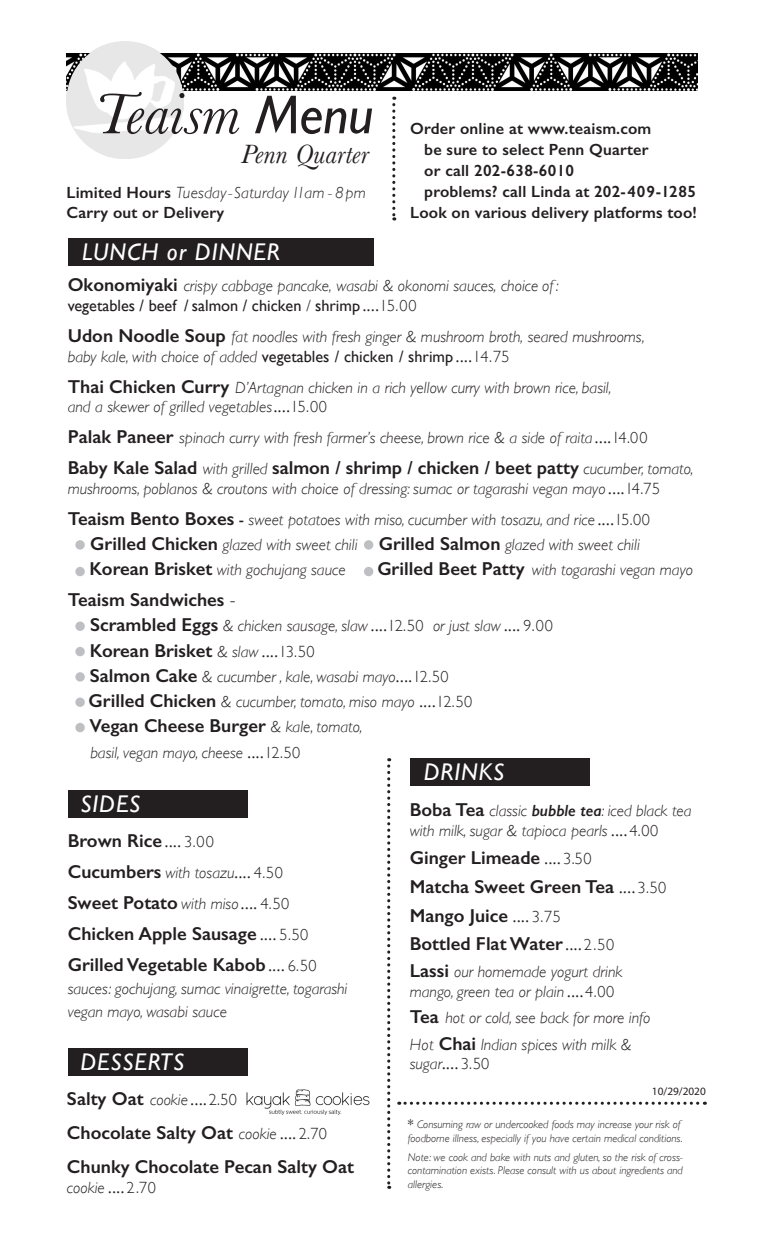
<style>
.page{position:relative;width:765px;height:1260px;background:#fff}
.page>*{position:absolute;margin:0;border:0;box-sizing:border-box;transform-origin:0 0}
.t1{font:italic 60px "Baskerville";color:#231f20}
.t2{font:italic 27.5px "Baskerville";letter-spacing:.01em;color:#231f20}
.t3{font:italic 24.12px "Gill Sans";letter-spacing:.04em;color:#fff}
.t4{font:600 18.75px "Gill Sans";color:#231f20}
.t5{font:italic 300 16.25px/19.6px "Gill Sans";color:#231f20}
.t6{font:600 16.25px "Gill Sans";letter-spacing:.01em;color:#231f20}
.t7{font:16.25px "Gill Sans";color:#231f20}
.t8{font:italic 300 16.25px "Gill Sans";letter-spacing:.02em;color:#231f20}
.t9{font:italic 300 11.25px/13.5px "Gill Sans";color:#231f20}
.t10{font:11.25px "Myriad Pro";color:#231f20}
.s1{font-family:"Gill Sans";font-size:55px}
.s2{font-weight:600;font-style:normal}
.s3{font-weight:600;font-style:normal;font-size:18.75px}
.s4{font-weight:300;font-style:italic}
.s5{font-weight:300}
.s6{font-weight:400;font-style:normal}
.s7{font-style:normal}
.s8{font-weight:300;font-style:italic;font-size:16.25px}
.s9{font-weight:400;font-size:16.25px}
.s10{font-weight:300;font-size:16.25px}
.s11{font-weight:600}
.s12{font-weight:300;font-size:16.38px}
.s13{font-weight:400;font-style:normal;font-size:13.75px}
</style>
<div class="page">
<img style="left:183px;top:54px;width:515px;height:36px">
<img style="left:67px;top:42px;width:116px;height:116px">
<div style="left:68px;top:238px;width:305px;height:28px;background:#231f20"></div>
<svg style="left:387px;top:758px;width:3px;height:431px"></svg>
<img style="left:246px;top:1089px;width:124px;height:26px">
<div style="left:68px;top:1048px;width:180px;height:28px;background:#231f20"></div>
<div style="left:410px;top:758px;width:180px;height:28px;background:#231f20"></div>
<svg style="left:399px;top:1102px;width:306px;height:3px"></svg>
<svg style="left:392px;top:97px;width:3px;height:123px"></svg>
<div style="left:364px;top:567px;width:9px;height:9px;background:#bebfc2;border-radius:50%"></div>
<div style="left:364px;top:540px;width:9px;height:10px;background:#bebfc2;border-radius:50%"></div>
<div style="left:75px;top:567px;width:10px;height:9px;background:#bebfc2;border-radius:50%"></div>
<div style="left:75px;top:540px;width:10px;height:10px;background:#bebfc2;border-radius:50%"></div>
<div style="left:68px;top:790px;width:180px;height:28px;background:#231f20"></div>
<div style="left:75px;top:622px;width:10px;height:9px;background:#bebfc2;border-radius:50%"></div>
<div style="left:75px;top:647px;width:10px;height:9px;background:#bebfc2;border-radius:50%"></div>
<div style="left:75px;top:672px;width:10px;height:10px;background:#bebfc2;border-radius:50%"></div>
<div style="left:75px;top:698px;width:10px;height:9px;background:#bebfc2;border-radius:50%"></div>
<div style="left:75px;top:723px;width:10px;height:9px;background:#bebfc2;border-radius:50%"></div>
<p class="t1" style="left:94px;top:74px;width:282px">Teaism <span class="s1">Menu</span></p>
<p class="t2" style="left:241px;top:136px;width:129px">Penn Quarter</p>
<p class="t8" style="left:67px;top:183px;width:301px"><span class="s2">Limited Hours</span> Tuesday-Saturday 11 am - 8 pm</p>
<p class="t6" style="left:67px;top:203px;width:159px">Carry out or Delivery</p>
<p class="t3" style="left:82px;top:238px;width:199px">LUNCH or DINNER</p>
<p class="t6" style="left:410px;top:119px;width:243px">Order online at www.teaism.com</p>
<p class="t6" style="left:424px;top:140px;width:226px">be sure to select Penn Quarter</p>
<p class="t6" style="left:424px;top:161px;width:151px">or call 202-638-6010</p>
<p class="t6" style="left:424px;top:182px;width:273px">problems? call Linda at 202-409-1285</p>
<p class="t6" style="left:410px;top:203px;width:288px">Look on various delivery platforms too!</p>
<p class="t5" style="left:68px;top:276px;width:493px"><span class="s3">Okonomiyaki</span> crispy cabbage pancake, wasabi &amp; okonomi sauces, choice of :</p>
<p class="t7" style="left:68px;top:296px;width:350px">vegetables / beef / salmon / chicken <span class="s4">/</span> shrimp ....<span class="s5">15.00</span></p>
<p class="t5" style="left:68px;top:327px;width:579px"><span class="s3">Udon Noodle Soup</span> fat noodles with fresh ginger &amp; mushroom broth, seared mushrooms,</p>
<p class="t7" style="left:68px;top:347px;width:443px"><span class="s4">baby kale, with choice of added</span> vegetables / chicken / shrimp ....<span class="s5">14.75</span></p>
<p class="t5" style="left:68px;top:377px;width:545px"><span class="s3">Thai Chicken Curry</span> D’Artagnan chicken in a rich yellow curry with brown rice, basil,</p>
<p class="t5" style="left:68px;top:397px;width:261px">and a skewer of grilled vegetables<span class="s6">....</span><span class="s7">15.00</span></p>
<p class="t5" style="left:68px;top:428px;width:581px"><span class="s3">Palak Paneer</span> spinach curry with fresh farmer’s cheese, brown rice &amp; a side of raita <span class="s6">....</span><span class="s7">14.00</span></p>
<p class="t4" style="left:68px;top:456px;width:627px">Baby Kale Salad <span class="s8">with grilled</span> salmon / shrimp / chicken / beet patty <span class="s8">cucumber, tomato,</span></p>
<p class="t5" style="left:68px;top:479px;width:594px">mushrooms, poblanos &amp; croutons with choice of dressing: sumac or tagarashi vegan mayo <span class="s6">....</span><span class="s7">14.75</span></p>
<p class="t5" style="left:68px;top:509px;width:584px"><span class="s3">Teaism Bento Boxes</span> <span class="s6">-</span> sweet potatoes with miso, cucumber with tosazu, and rice <span class="s6">....</span><span class="s7">15.00</span></p>
<p class="t5" style="left:90px;top:535px;width:551px"><span class="s3">Grilled Chicken</span> glazed with sweet chili <span class="s3">Grilled Salmon</span> glazed with sweet chili</p>
<p class="t5" style="left:90px;top:560px;width:258px"><span class="s3">Korean Brisket</span> with gochujang sauce</p>
<p class="t5" style="left:377px;top:560px;width:317px"><span class="s3">Grilled Beet Patty</span> with togarashi vegan mayo</p>
<p class="t4" style="left:68px;top:588px;width:169px">Teaism Sandwiches <span class="s5">-</span></p>
<p class="t5" style="left:90px;top:616px;width:464px"><span class="s3">Scrambled Eggs</span> &amp; chicken sausage, slaw <span class="s6">....</span><span class="s7">12.50</span> or just slaw <span class="s6">....</span> <span class="s7">9.00</span></p>
<p class="t4" style="left:90px;top:639px;width:226px">Korean Brisket <span class="s8">&amp; slaw</span> <span class="s9">....</span><span class="s10">13.50</span></p>
<p class="t5" style="left:90px;top:667px;width:361px"><span class="s3">Salmon Cake</span> &amp; cucumber , kale, wasabi mayo<span class="s6">....</span><span class="s7">12.50</span></p>
<p class="t5" style="left:89px;top:692px;width:385px"><span class="s3">Grilled Chicken</span> &amp; cucumber, tomato, miso mayo <span class="s6">....</span><span class="s7">12.50</span></p>
<p class="t4" style="left:89px;top:715px;width:275px">Vegan Cheese Burger <span class="s8">&amp; kale, tomato,</span></p>
<p class="t5" style="left:90px;top:743px;width:212px">basil, vegan mayo, cheese <span class="s6">....</span><span class="s7">12.50</span></p>
<p class="t3" style="left:424px;top:758px;width:82px">DRINKS</p>
<p class="t3" style="left:80px;top:790px;width:61px">SIDES</p>
<p class="t4" style="left:68px;top:830px;width:148px">Brown Rice <span class="s9">....</span> <span class="s10">3.00</span></p>
<p class="t5" style="left:68px;top:863px;width:217px"><span class="s3">Cucumbers</span> with tosazu<span class="s6">....</span> <span class="s7">4.50</span></p>
<p class="t4" style="left:68px;top:891px;width:223px">Sweet Potato <span class="s8">with miso</span> <span class="s9">....</span> <span class="s10">4.50</span></p>
<p class="t4" style="left:68px;top:922px;width:242px">Chicken Apple Sausage <span class="s9">....</span> <span class="s10">5.50</span></p>
<p class="t4" style="left:68px;top:953px;width:250px">Grilled Vegetable Kabob <span class="s9">....</span> <span class="s10">6.50</span></p>
<p class="t5" style="left:68px;top:979px;width:281px">sauces: gochujang, sumac vinaigrette, togarashi</p>
<p class="t5" style="left:68px;top:1002px;width:161px">vegan mayo, wasabi sauce</p>
<p class="t3" style="left:80px;top:1048px;width:105px">DESSERTS</p>
<p class="t4" style="left:67px;top:1088px;width:172px">Salty Oat <span class="s8">cookie</span> <span class="s9">....</span><span class="s10">2.50</span></p>
<p class="t4" style="left:67px;top:1122px;width:262px">Chocolate Salty Oat <span class="s8">cookie</span> <span class="s9">....</span> <span class="s10">2.70</span></p>
<p class="t4" style="left:67px;top:1155px;width:289px">Chunky Chocolate Pecan Salty Oat</p>
<p class="t5" style="left:67px;top:1177px;width:90px">cookie <span class="s6">....</span> <span class="s7">2.70</span></p>
<p class="t5" style="left:410px;top:801px;width:283px"><span class="s3">Boba Tea</span> classic <span class="s11">bubble tea</span>: iced black tea with milk, sugar &amp; tapioca pearls <span class="s6">....</span><span class="s7">4.00</span></p>
<p class="t4" style="left:410px;top:847px;width:183px">Ginger Limeade <span class="s9">....</span> <span class="s12">3.50</span></p>
<p class="t4" style="left:410px;top:875px;width:258px">Matcha Sweet Green Tea <span class="s9">....</span> <span class="s12">3.50</span></p>
<p class="t4" style="left:410px;top:904px;width:153px">Mango Juice <span class="s9">....</span> <span class="s10">3.75</span></p>
<p class="t4" style="left:410px;top:933px;width:206px">Bottled Flat Water <span class="s9">....</span> <span class="s10">2.50</span></p>
<p class="t5" style="left:410px;top:962px;width:214px"><span class="s3">Lassi</span> our homemade yogurt drink</p>
<p class="t5" style="left:410px;top:981px;width:206px">mango, green tea or plain <span class="s6">....</span><span class="s7">4.00</span></p>
<p class="t5" style="left:410px;top:1008px;width:242px"><span class="s3">Tea</span> hot or cold, see back for more info</p>
<p class="t5" style="left:410px;top:1034px;width:223px">Hot <span class="s3">Chai</span> Indian spices with milk &amp;</p>
<p class="t5" style="left:410px;top:1054px;width:81px">sugar<span class="s6">....</span> <span class="s7">3.50</span></p>
<p class="t10" style="left:652px;top:1085px;width:55px">10/29/2020</p>
<p class="t9" style="left:408px;top:1118px;width:276px"><span class="s13">*</span> Consuming raw or undercooked foods may increase your risk of foodborne illness, especially if you have certain medical conditions.</p>
<p class="t9" style="left:408px;top:1150px;width:277px;text-align:justify">Note: we cook and bake with nuts and gluten, so the risk of cross&shy;contamination exists. Please consult with us about ingredients and allergies.</p>
</div>
